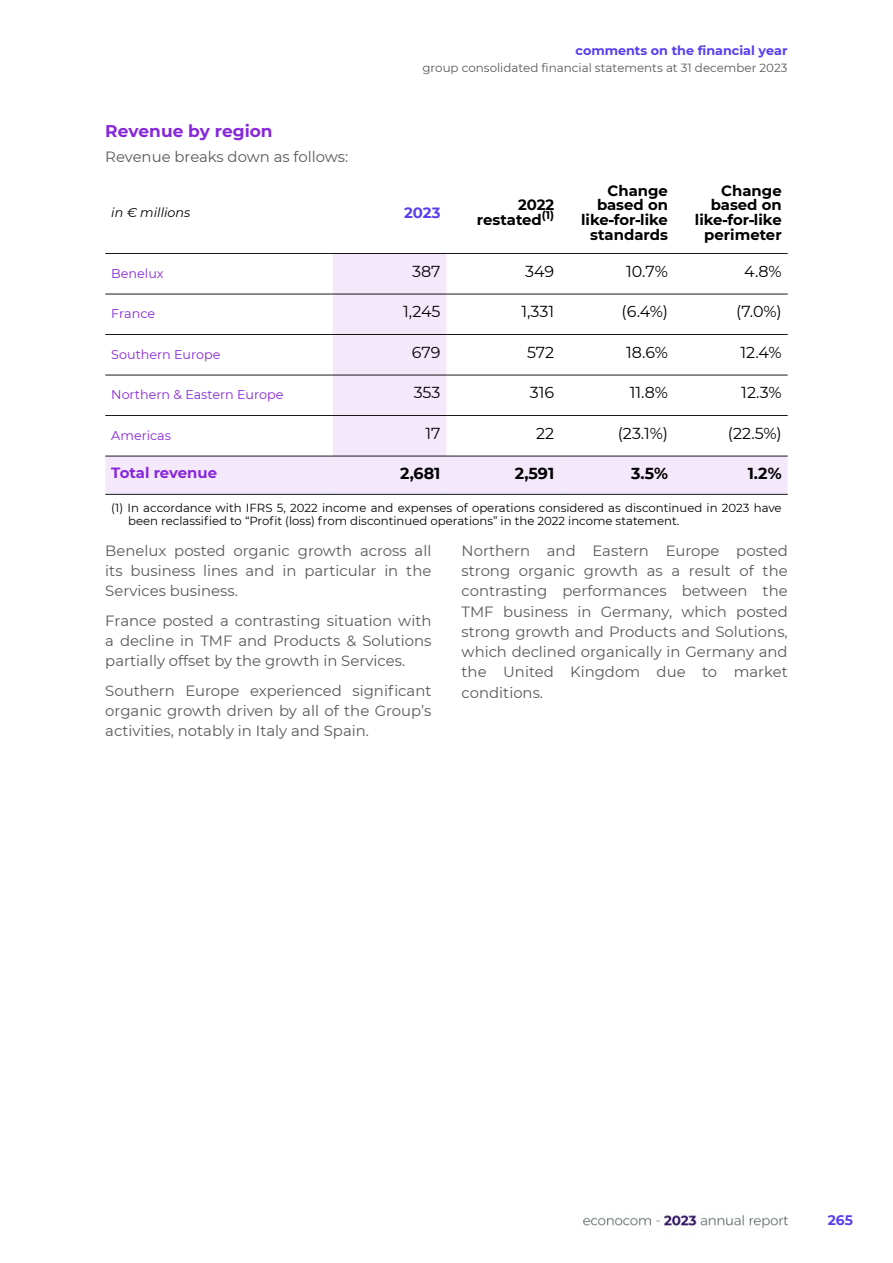
<style>
.page{position:relative;width:893px;height:1263px;background:#fff}
.page>*{position:absolute;margin:0;border:0;box-sizing:border-box;transform-origin:0 0}
.t1{font:700 16.95px "Montserrat";color:#8727db}
.t2{font:15.9px "Montserrat";color:#000}
.t3{font:700 15.9px "Montserrat";color:#000}
.t4{font:14.85px/20.2px "Montserrat";color:#58595b;text-align:justify}
.t5{font:700 14.85px/14.7px "Montserrat";color:#000;text-align:right}
.t6{font:700 14.85px "Montserrat";color:#8727db}
.t7{font:700 14.85px "Montserrat";color:#573eef}
.t8{font:700 13.8px "Montserrat";color:#573eef}
.t9{font:12.75px "Montserrat";color:#8727db}
.t10{font:700 12.75px "Montserrat";color:#573eef}
.t11{font:italic 12.75px "Montserrat";color:#000}
.t12{font:11.85px "Montserrat";color:#58595b}
.t13{font:11.7px/13.5px "Montserrat";color:#000}
.t14{font:700 11.1px "Montserrat";color:#000}
.s1{font-family:"Noto Sans";font-weight:400}
</style>
<div class="page">
<div style="left:333px;top:254px;width:113px;height:40px;background:#f3e9fb"></div>
<div style="left:333px;top:294px;width:113px;height:40px;background:#f3e9fb"></div>
<div style="left:333px;top:334px;width:113px;height:41px;background:#f3e9fb"></div>
<div style="left:333px;top:375px;width:113px;height:41px;background:#f3e9fb"></div>
<div style="left:333px;top:416px;width:113px;height:40px;background:#f3e9fb"></div>
<div style="left:105px;top:456px;width:228px;height:38px;background:#f3e9fb"></div>
<div style="left:333px;top:456px;width:113px;height:38px;background:#f3e9fb"></div>
<div style="left:446px;top:456px;width:114px;height:38px;background:#f3e9fb"></div>
<div style="left:560px;top:456px;width:114px;height:38px;background:#f3e9fb"></div>
<div style="left:674px;top:456px;width:114px;height:38px;background:#f3e9fb"></div>
<hr style="left:105px;top:494px;width:683px;height:1px;background:#000;border-radius:50%">
<hr style="left:105px;top:456px;width:683px;height:1px;background:#000;border-radius:50%">
<hr style="left:105px;top:415px;width:683px;height:1px;background:#000;border-radius:50%">
<hr style="left:105px;top:375px;width:683px;height:1px;background:#000;border-radius:50%">
<hr style="left:105px;top:334px;width:683px;height:1px;background:#000;border-radius:50%">
<hr style="left:105px;top:294px;width:683px;height:1px;background:#000;border-radius:50%">
<hr style="left:105px;top:253px;width:683px;height:1px;background:#000;border-radius:50%">
<p class="t1" style="left:105px;top:120px;width:169px">Revenue by region</p>
<p class="t4" style="left:105px;top:147px;width:244px">Revenue breaks down as follows:</p>
<p class="t10" style="left:575px;top:43px;width:214px">comments on the financial year</p>
<p class="t12" style="left:422px;top:61px;width:367px">group consolidated financial statements at 31 december 2023</p>
<p class="t11" style="left:111px;top:205px;width:81px">in € millions</p>
<p class="t7" style="left:404px;top:203px;width:38px">2023</p>
<p class="t5" style="left:477px;top:198px;width:79px;text-align:left;text-indent:41px">2022 restated</p>
<p class="t14" style="left:542px;top:209px;width:14px">(1)</p>
<p class="t5" style="left:581px;top:183px;width:88px">Change based on like<span class="s1">‑</span>for<span class="s1">‑</span>like standards</p>
<p class="t5" style="left:695px;top:183px;width:88px">Change based on like<span class="s1">‑</span>for<span class="s1">‑</span>like perimeter</p>
<p class="t9" style="left:111px;top:265px;width:54px">Benelux</p>
<p class="t2" style="left:412px;top:261px;width:30px">387</p>
<p class="t2" style="left:525px;top:261px;width:31px">349</p>
<p class="t2" style="left:626px;top:261px;width:43px">10.7%</p>
<p class="t2" style="left:744px;top:261px;width:39px">4.8%</p>
<p class="t9" style="left:111px;top:306px;width:45px">France</p>
<p class="t2" style="left:403px;top:302px;width:39px">1,245</p>
<p class="t2" style="left:521px;top:302px;width:34px">1,331</p>
<p class="t2" style="left:622px;top:302px;width:48px">(6.4%)</p>
<p class="t2" style="left:736px;top:302px;width:47px">(7.0%)</p>
<p class="t9" style="left:111px;top:346px;width:111px">Southern Europe</p>
<p class="t2" style="left:412px;top:342px;width:30px">679</p>
<p class="t2" style="left:527px;top:342px;width:29px">572</p>
<p class="t2" style="left:626px;top:342px;width:43px">18.6%</p>
<p class="t2" style="left:740px;top:342px;width:43px">12.4%</p>
<p class="t9" style="left:111px;top:387px;width:174px">Northern &amp; Eastern Europe</p>
<p class="t2" style="left:414px;top:383px;width:28px">353</p>
<p class="t2" style="left:530px;top:383px;width:26px">316</p>
<p class="t2" style="left:630px;top:383px;width:40px">11.8%</p>
<p class="t2" style="left:741px;top:383px;width:42px">12.3%</p>
<p class="t9" style="left:111px;top:427px;width:61px">Americas</p>
<p class="t2" style="left:425px;top:423px;width:17px">17</p>
<p class="t2" style="left:536px;top:423px;width:20px">22</p>
<p class="t2" style="left:618px;top:423px;width:52px">(23.1%)</p>
<p class="t2" style="left:728px;top:423px;width:55px">(22.5%)</p>
<p class="t6" style="left:111px;top:463px;width:107px">Total revenue</p>
<p class="t3" style="left:400px;top:463px;width:42px">2,681</p>
<p class="t3" style="left:515px;top:463px;width:41px">2,591</p>
<p class="t3" style="left:631px;top:463px;width:38px">3.5%</p>
<p class="t3" style="left:748px;top:463px;width:36px">1.2%</p>
<p class="t13" style="left:128px;top:501px;width:655px;text-indent:-17px">(1) In accordance with IFRS 5, 2022 income and expenses of operations considered as discontinued in 2023 have been reclassified to “Profit (loss) from discontinued operations” in the 2022 income statement.</p>
<p class="t4" style="left:105px;top:540px;width:328px">Benelux posted organic growth across all its business lines and in particular in the Services business.</p>
<p class="t4" style="left:105px;top:610px;width:328px">France posted a contrasting situation with a decline in TMF and Products &amp; Solutions partially offset by the growth in Services.</p>
<p class="t4" style="left:105px;top:680px;width:328px">Southern Europe experienced significant organic growth driven by all of the Group’s activities, notably in Italy and Spain.</p>
<p class="t4" style="left:462px;top:540px;width:328px">Northern and Eastern Europe posted strong organic growth as a result of the contrasting performances between the TMF business in Germany, which posted strong growth and Products and Solutions, which declined organically in Germany and the United Kingdom due to market conditions.</p>
<p class="t8" style="left:828px;top:1211px;width:27px">265</p>
</div>
